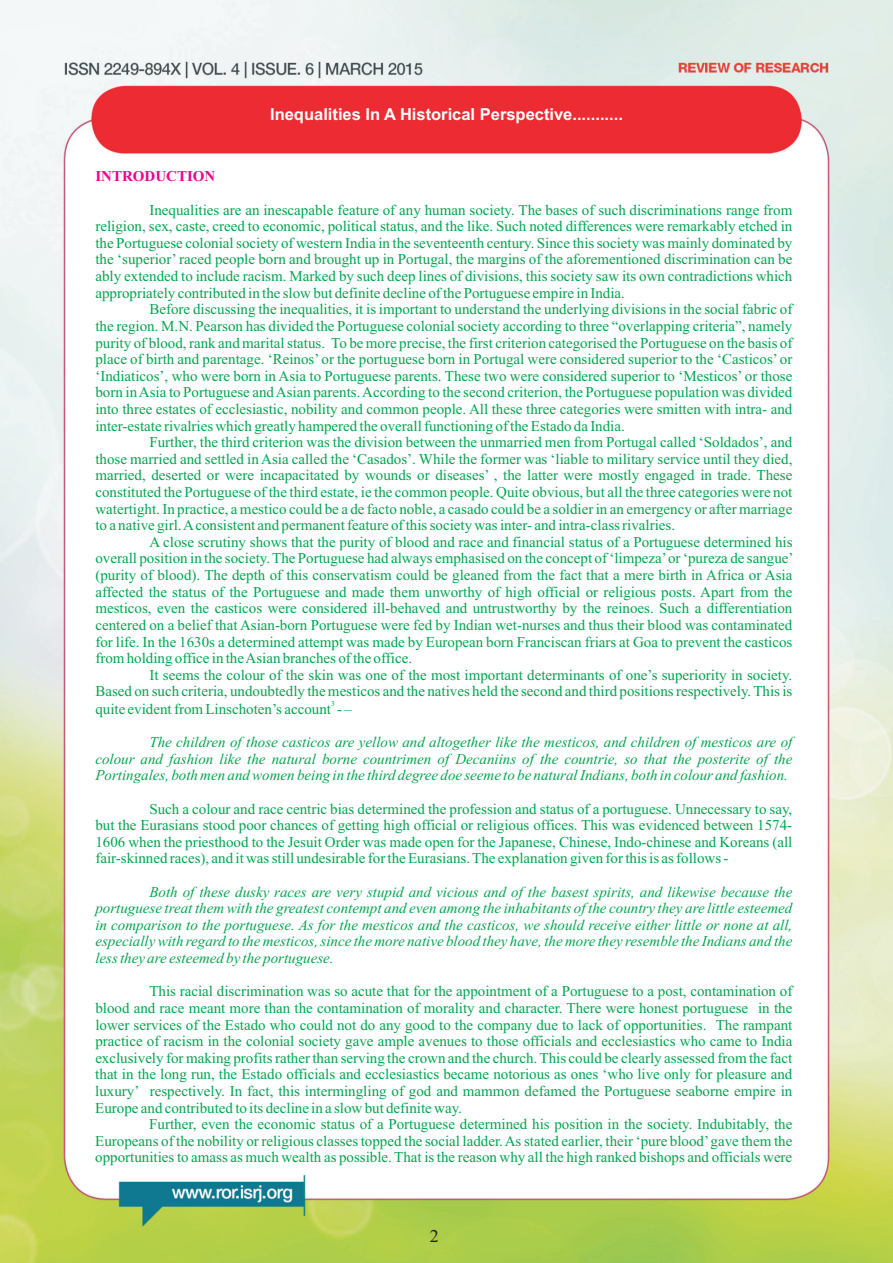
<style>
.page{position:relative;width:893px;height:1263px;background:#fff}
.page>*{position:absolute;margin:0;border:0;box-sizing:border-box;transform-origin:0 0}
.t1{font:18px "Times New Roman";color:#231f20}
.t2{font:700 16.5px "Arial";color:#fff}
.t3{font:15px/16.6px "Times New Roman";color:#00a54f;text-align:justify}
.t4{font:italic 15px/16.6px "Times New Roman";color:#00a54f;text-align:justify}
.t5{font:700 15px "Times New Roman";color:#ed028c}
.t6{font:7.5px "Times New Roman";color:#00a54f}
</style>
<div class="page">
<img style="left:0;top:0;width:893px;height:1263px">
<p class="t2" style="left:270px;top:108px;width:354px">Inequalities In A Historical Perspective...........</p>
<p class="t5" style="left:95px;top:171px;width:122px">INTRODUCTION</p>
<p class="t3" style="left:95px;top:203px;width:698px;text-indent:54px">Inequalities are an inescapable feature of any human society. The bases of such discriminations range from religion, sex, caste, creed to economic, political status, and the like. Such noted differences were remarkably etched in the Portuguese colonial society of western India in the seventeenth century. Since this society was mainly dominated by the ‘superior’raced people born and brought up in Portugal, the margins of the aforementioned discrimination can be ably extended to include racism. Marked by such deep lines of divisions, this society saw its own contradictions which appropriately contributed in the slow but definite decline of the Portuguese empire in India.</p>
<p class="t3" style="left:95px;top:302px;width:698px;text-indent:54px">Before discussing the inequalities, it is important to understand the underlying divisions in the social fabric of the region. M.N. Pearson has divided the Portuguese colonial society according to three “overlapping criteria”, namely purity of blood, rank and marital status. To be more precise, the first criterion categorised the Portuguese on the basis of place of birth and parentage. ‘Reinos’ or the portuguese born in Portugal were considered superior to the ‘Casticos’ or ‘Indiaticos’, who were born in Asia to Portuguese parents. These two were considered superior to ‘Mesticos’ or those born in Asia to Portuguese and Asian parents. According to the second criterion, the Portuguese population was divided into three estates of ecclesiastic, nobility and common people. All these three categories were smitten with intra- and inter-estate rivalries which greatly hampered the overall functioning of the Estado da India.</p>
<p class="t3" style="left:95px;top:435px;width:698px;text-indent:54px">Further, the third criterion was the division between the unmarried men from Portugal called ‘Soldados’, and those married and settled in Asia called the ‘Casados’. While the former was ‘liable to military service until they died, married, deserted or were incapacitated by wounds or diseases’ , the latter were mostly engaged in trade. These constituted the Portuguese of the third estate, ie the common people. Quite obvious, but all the three categories were not watertight. In practice, a mestico could be a de facto noble, a casado could be a soldier in an emergency or after marriage to a native girl. Aconsistent and permanent feature of this society was inter- and intra-class rivalries.</p>
<p class="t3" style="left:95px;top:535px;width:700px;text-indent:54px">A close scrutiny shows that the purity of blood and race and financial status of a Portuguese determined his overall position in the society. The Portuguese had always emphasised on the concept of ‘limpeza’or ‘pureza de sangue’ (purity of blood). The depth of this conservatism could be gleaned from the fact that a mere birth in Africa or Asia affected the status of the Portuguese and made them unworthy of high official or religious posts. Apart from the mesticos, even the casticos were considered ill-behaved and untrustworthy by the reinoes. Such a differentiation centered on a belief that Asian-born Portuguese were fed by Indian wet-nurses and thus their blood was contaminated for life. In the 1630s a determined attempt was made by European born Franciscan friars at Goa to prevent the casticos from holding office in the Asian branches of the office.</p>
<p class="t3" style="left:95px;top:668px;width:698px;text-align:right">It seems the colour of the skin was one of the most important determinants of one’s superiority in society.<br>Based on such criteria, undoubtedly the mesticos and the natives held the second and third positions respectively. This is</p>
<p class="t6" style="left:331px;top:701px;width:5px">3</p>
<p class="t3" style="left:95px;top:702px;width:258px">quite evident from Linschoten’s account - –</p>
<p class="t4" style="left:95px;top:735px;width:698px;text-indent:54px">The children of those casticos are yellow and altogether like the mesticos, and children of mesticos are of colour and fashion like the natural borne countrimen of Decaniins of the countrie, so that the posterite of the Portingales, both men and women being in the third degree doe seeme to be natural Indians, both in colour and fashion.</p>
<p class="t3" style="left:95px;top:802px;width:698px;text-indent:54px">Such a colour and race centric bias determined the profession and status of a portuguese. Unnecessary to say, but the Eurasians stood poor chances of getting high official or religious offices. This was evidenced between 1574- 1606 when the priesthood to the Jesuit Order was made open for the Japanese, Chinese, Indo-chinese and Koreans (all fair-skinned races), and it was still undesirable for the Eurasians. The explanation given for this is as follows -</p>
<p class="t4" style="left:95px;top:885px;width:698px;text-indent:54px">Both of these dusky races are very stupid and vicious and of the basest spirits, and likewise because the portuguese treat them with the greatest contempt and even among the inhabitants of the country they are little esteemed in comparison to the portuguese. As for the mesticos and the casticos, we should receive either little or none at all, especially with regard to the mesticos, since the more native blood they have, the more they resemble the Indians and the less they are esteemed by the portuguese.</p>
<p class="t3" style="left:95px;top:984px;width:698px;text-indent:54px">This racial discrimination was so acute that for the appointment of a Portuguese to a post, contamination of blood and race meant more than the contamination of morality and character. There were honest portuguese in the lower services of the Estado who could not do any good to the company due to lack of opportunities. The rampant practice of racism in the colonial society gave ample avenues to those officials and ecclesiastics who came to India exclusively for making profits rather than serving the crown and the church. This could be clearly assessed from the fact that in the long run, the Estado officials and ecclesiastics became notorious as ones ‘who live only for pleasure and luxury’ respectively. In fact, this intermingling of god and mammon defamed the Portuguese seaborne empire in Europe and contributed to its decline in a slow but definite way.</p>
<p class="t3" style="left:95px;top:1117px;width:698px;text-indent:54px">Further, even the economic status of a Portuguese determined his position in the society. Indubitably, the Europeans of the nobility or religious classes topped the social ladder. As stated earlier, their ‘pure blood’gave them the opportunities to amass as much wealth as possible. That is the reason why all the high ranked bishops and officials were</p>
<p class="t1" style="left:430px;top:1229px;width:10px">2</p>
</div>
